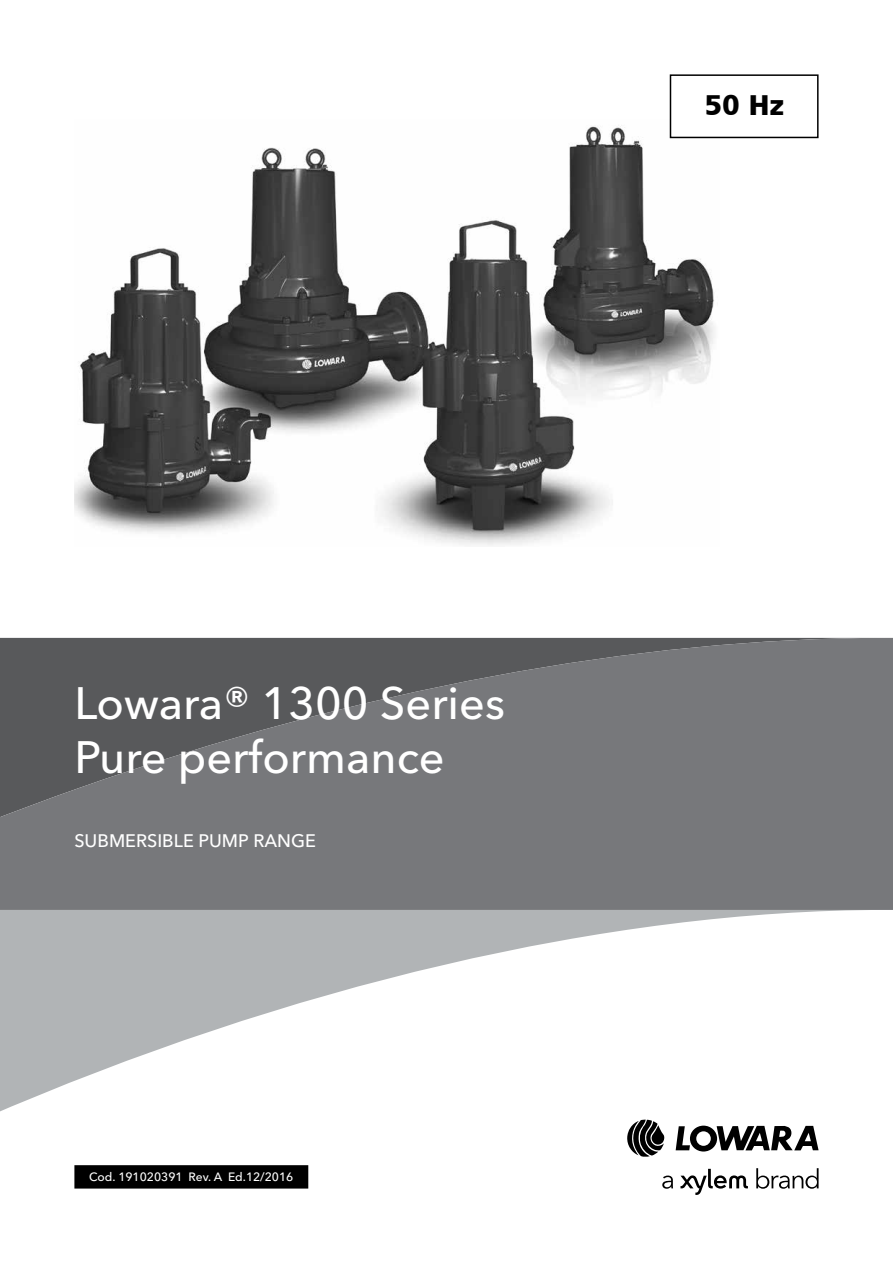
<style>
.page{position:relative;width:893px;height:1263px;background:#fff}
.page>*{position:absolute;margin:0;border:0;box-sizing:border-box;transform-origin:0 0}
.t1{font:500 45px/54px "Avenir Next LT Pro";color:#fff}
.t2{font:28.8px "Humanist 777 BT Black B";color:#000}
.t3{font:500 18px "Avenir Next LT Pro";color:#fff}
.t4{font:500 12px "Avenir Next LT Pro";color:#fff}
</style>
<div class="page">
<img style="left:74px;top:119px;width:646px;height:427px">
<svg style="left:0;top:910px;width:863px;height:202px"></svg>
<div style="left:75px;top:1166px;width:233px;height:22px;background:#000"></div>
<div style="left:74px;top:1165px;width:234px;height:23px;border:2px solid #000"></div>
<svg style="left:0;top:638px;width:893px;height:272px;background:#707173"></svg>
<svg style="left:627px;top:1119px;width:38px;height:38px"></svg>
<svg style="left:676px;top:1125px;width:143px;height:26px"></svg>
<svg style="left:662px;top:1175px;width:11px;height:14px"></svg>
<svg style="left:756px;top:1168px;width:63px;height:21px"></svg>
<svg style="left:680px;top:1169px;width:68px;height:26px"></svg>
<div style="left:670px;top:75px;width:148px;height:62px;background:#fff"></div>
<div style="left:670px;top:74px;width:149px;height:64px;border:2px solid #000"></div>
<p class="t2" style="left:704px;top:86px;width:81px">50 Hz</p>
<p class="t1" style="left:74px;top:676px;width:432px">Lowara® 1300 Series<br>Pure performance</p>
<p class="t3" style="left:74px;top:830px;width:243px">SUBMERSIBLE PUMP RANGE</p>
<p class="t4" style="left:89px;top:1170px;width:206px">Cod. 191020391 Rev. A Ed.12/2016</p>
</div>
